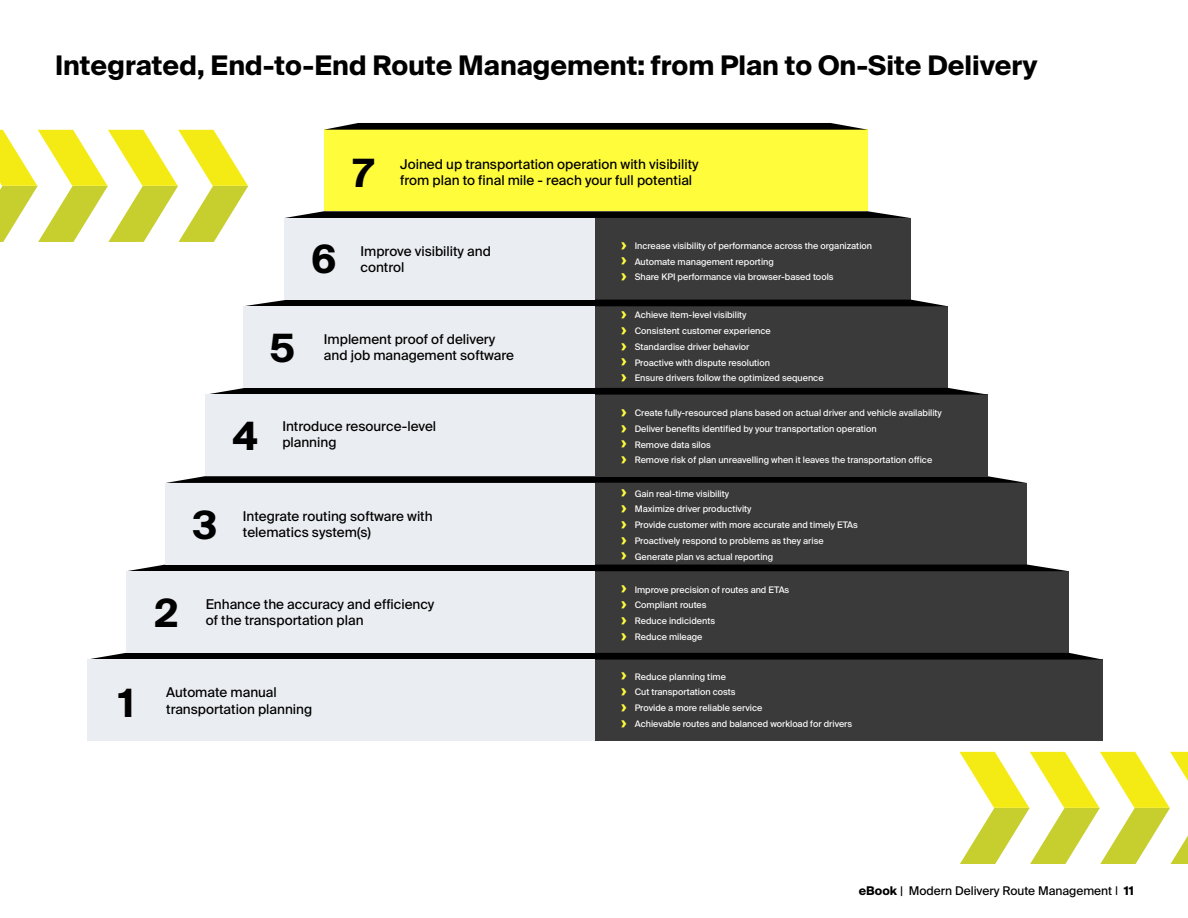
<style>
.page{position:relative;width:1188px;height:918px;background:#fff}
.page>*{position:absolute;margin:0;border:0;box-sizing:border-box;transform-origin:0 0}
.t1{font:700 39px "Suisse Intl";color:#000}
.t2{font:700 27px "Suisse Intl";color:#000}
.t3{font:13.5px/16.2px "Suisse Intl";color:#000}
.t4{font:12px "Suisse Intl";color:#000}
.t5{font:9px/15.8px "Suisse Intl";color:#fff}
.s1{font-weight:700;font-size:15.3px;color:#fffc3b}
.s2{font-weight:700}
</style>
<div class="page">
<svg style="left:0;top:130px;width:248px;height:112px"></svg>
<svg style="left:960px;top:752px;width:228px;height:112px"></svg>
<div style="left:324px;top:130px;width:544px;height:81px;background:#fffc3b"></div>
<div style="left:595px;top:218px;width:315px;height:82px;background:#3a3a3a"></div>
<div style="left:595px;top:306px;width:353px;height:82px;background:#3a3a3a"></div>
<div style="left:595px;top:395px;width:393px;height:81px;background:#3a3a3a"></div>
<div style="left:596px;top:483px;width:431px;height:82px;background:#3a3a3a"></div>
<div style="left:595px;top:571px;width:474px;height:82px;background:#3a3a3a"></div>
<div style="left:595px;top:660px;width:508px;height:81px;background:#3a3a3a"></div>
<svg style="left:285px;top:211px;width:625px;height:7px;background:#1a1a1a"></svg>
<div style="left:245px;top:300px;width:701px;height:6px;background:#000"></div>
<svg style="left:206px;top:388px;width:782px;height:7px;background:#1e1e1e"></svg>
<svg style="left:166px;top:476px;width:861px;height:7px;background:#161616"></svg>
<div style="left:128px;top:565px;width:939px;height:6px;background:#000"></div>
<svg style="left:87px;top:653px;width:1016px;height:7px;background:#1a1b1b"></svg>
<svg style="left:324px;top:123px;width:544px;height:7px;background:#1b1b12"></svg>
<div style="left:87px;top:660px;width:508px;height:81px;background:#eaedf1"></div>
<div style="left:126px;top:571px;width:469px;height:82px;background:#eaedf1"></div>
<div style="left:166px;top:483px;width:429px;height:82px;background:#eaedf1"></div>
<div style="left:206px;top:395px;width:389px;height:81px;background:#eaedf1"></div>
<div style="left:243px;top:306px;width:352px;height:82px;background:#eaedf1"></div>
<div style="left:285px;top:218px;width:310px;height:82px;background:#eaedf1"></div>
<h2 class="t2" style="left:55px;top:50px;width:984px">Integrated, End-to-End Route Management: from Plan to On-Site Delivery</h2>
<h1 class="t1" style="left:118px;top:681px;width:18px">1</h1>
<h1 class="t1" style="left:353px;top:151px;width:22px">7</h1>
<h3 class="t3" style="left:400px;top:156px;width:300px">Joined up transportation operation with visibility from plan to final mile - reach your full potential</h3>
<h1 class="t1" style="left:193px;top:503px;width:26px">3</h1>
<h1 class="t1" style="left:233px;top:414px;width:26px">4</h1>
<h1 class="t1" style="left:269px;top:326px;width:28px">5</h1>
<h1 class="t1" style="left:311px;top:236px;width:27px">6</h1>
<h3 class="t3" style="left:361px;top:243px;width:132px">Improve visibility and control</h3>
<p class="t5" style="left:621px;top:238px;width:252px"><span class="s1">›</span> Increase visibility of performance across the organization <span class="s1">›</span> Automate management reporting<br><span class="s1">›</span> Share KPI performance via browser-based tools</p>
<h3 class="t3" style="left:324px;top:331px;width:192px">Implement proof of delivery and job management software</h3>
<p class="t5" style="left:621px;top:307px;width:204px"><span class="s1">›</span> Achieve item-level visibility<br><span class="s1">›</span> Consistent customer experience<br><span class="s1">›</span> Standardise driver behavior<br><span class="s1">›</span> Proactive with dispute resolution<br><span class="s1">›</span> Ensure drivers follow the optimized sequence</p>
<h3 class="t3" style="left:282px;top:418px;width:155px">Introduce resource-level planning</h3>
<p class="t5" style="left:621px;top:405px;width:322px"><span class="s1">›</span> Create fully-resourced plans based on actual driver and vehicle availability <span class="s1">›</span> Deliver benefits identified by your transportation operation<br><span class="s1">›</span> Remove data silos<br><span class="s1">›</span> Remove risk of plan unreavelling when it leaves the transportation office</p>
<h3 class="t3" style="left:243px;top:508px;width:191px">Integrate routing software with telematics system(s)</h3>
<p class="t5" style="left:621px;top:486px;width:238px"><span class="s1">›</span> Gain real-time visibility<br><span class="s1">›</span> Maximize driver productivity<br><span class="s1">›</span> Provide customer with more accurate and timely ETAs <span class="s1">›</span> Proactively respond to problems as they arise<br><span class="s1">›</span> Generate plan vs actual reporting</p>
<h1 class="t1" style="left:154px;top:591px;width:25px">2</h1>
<h3 class="t3" style="left:206px;top:596px;width:230px">Enhance the accuracy and efficiency of the transportation plan</h3>
<h3 class="t3" style="left:166px;top:685px;width:147px">Automate manual transportation planning</h3>
<p class="t5" style="left:621px;top:582px;width:170px"><span class="s1">›</span> Improve precision of routes and ETAs <span class="s1">›</span> Compliant routes<br><span class="s1">›</span> Reduce indicidents<br><span class="s1">›</span> Reduce mileage</p>
<p class="t5" style="left:621px;top:669px;width:232px"><span class="s1">›</span> Reduce planning time<br><span class="s1">›</span> Cut transportation costs<br><span class="s1">›</span> Provide a more reliable service<br><span class="s1">›</span> Achievable routes and balanced workload for drivers</p>
<h3 class="t4" style="left:859px;top:883px;width:277px"><span class="s2">eBook</span> | Modern Delivery Route Management | <span class="s2">11</span></h3>
</div>
